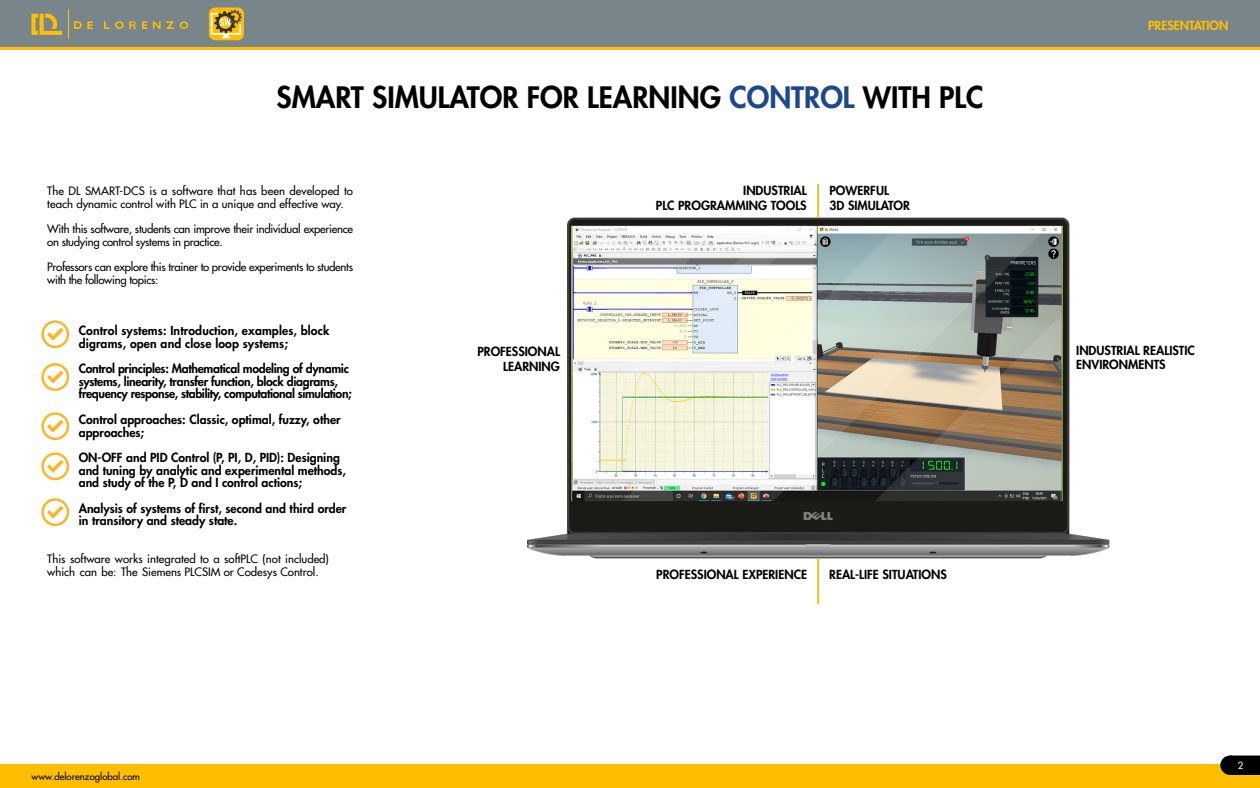
<style>
.page{position:relative;width:1260px;height:788px;background:#fff}
.page>*{position:absolute;margin:0;border:0;box-sizing:border-box;transform-origin:0 0}
.t1{font:800 28.88px "Futura";color:#000}
.t2{font:800 12.25px/12.7px "Futura";color:#000}
.t3{font:800 12.25px/12.7px "Futura";letter-spacing:-.025em;color:#000}
.t4{font:800 12.25px "Futura";color:#ffbf00}
.t5{font:500 11.38px/12.7px "Futura";letter-spacing:-.025em;color:#000}
.t6{font:500 11.38px/12.7px "Futura";letter-spacing:.01em;color:#000}
.t7{font:500 11.38px/12.7px "Futura";color:#000}
.t8{font:500 9.62px "Futura";color:#000}
.t9{font:500 9.62px "Futura";color:#fff}
.s1{color:#1d4989}
</style>
<div class="page">
<div style="left:0;top:764px;width:1260px;height:24px;background:#ffbf00"></div>
<div style="left:1230px;top:756px;width:30px;height:18px;background:#000"></div>
<div style="left:1230px;top:755px;width:30px;height:19px;border:1px solid #000"></div>
<div style="left:1221px;top:756px;width:18px;height:18px;background:#000;border-radius:50%"></div>
<div style="left:1220px;top:755px;width:20px;height:19px;border:1px solid #000;border-radius:50%"></div>
<div style="left:0;top:0;width:1260px;height:49px;background:#78858b"></div>
<hr style="left:0;top:48px;width:1260px;height:2px;background:#ffbf00">
<svg style="left:32px;top:14px;width:30px;height:21px"></svg>
<svg style="left:142px;top:21px;width:5px;height:8px"></svg>
<svg style="left:104px;top:21px;width:5px;height:8px"></svg>
<svg style="left:153px;top:21px;width:21px;height:8px"></svg>
<svg style="left:180px;top:21px;width:8px;height:8px"></svg>
<svg style="left:68px;top:10px;width:25px;height:29px"></svg>
<svg style="left:115px;top:21px;width:21px;height:8px"></svg>
<svg style="left:209px;top:8px;width:35px;height:32px"></svg>
<svg style="left:211px;top:10px;width:31px;height:28px"></svg>
<img style="left:527px;top:217px;width:583px;height:341px">
<svg style="left:41px;top:363px;width:28px;height:28px"></svg>
<svg style="left:41px;top:320px;width:28px;height:28px"></svg>
<svg style="left:41px;top:412px;width:28px;height:28px"></svg>
<svg style="left:41px;top:452px;width:28px;height:28px"></svg>
<svg style="left:41px;top:498px;width:28px;height:28px"></svg>
<hr style="left:817px;top:184px;width:2px;height:34px;background:#fbb800">
<hr style="left:817px;top:558px;width:2px;height:46px;background:#fbb800">
<h1 class="t1" style="left:276px;top:79px;width:709px">SMART SIMULATOR FOR LEARNING <span class="s1">CONTROL</span> WITH PLC</h1>
<p class="t6" style="left:47px;top:185px;width:307px">The DL SMART-DCS is a software that has been developed to teach dynamic control with PLC in a unique and effective way.</p>
<p class="t5" style="left:47px;top:223px;width:307px">With this software, students can improve their individual experience on studying control systems in practice.</p>
<p class="t5" style="left:47px;top:261px;width:307px">Professors can explore this trainer to provide experiments to students with the following topics:</p>
<p class="t2" style="left:79px;top:324px;width:252px">Control systems: Introduction, examples, block digrams, open and close loop systems;</p>
<p class="t3" style="left:79px;top:362px;width:275px">Control principles: Mathematical modeling of dynamic systems, linearity, transfer function, block diagrams, frequency response, stability, computational simulation;</p>
<p class="t2" style="left:79px;top:413px;width:263px">Control approaches: Classic, optimal, fuzzy, other approaches;</p>
<p class="t2" style="left:79px;top:451px;width:269px">ON-OFF and PID Control (P, PI, D, PID): Designing and tuning by analytic and experimental methods, and study of the P, D and I control actions;</p>
<p class="t2" style="left:79px;top:502px;width:269px">Analysis of systems of first, second and third order in transitory and steady state.</p>
<p class="t7" style="left:47px;top:553px;width:283px">This software works integrated to a softPLC (not included) which can be: The Siemens PLCSIM or Codesys Control.</p>
<p class="t8" style="left:32px;top:770px;width:110px">www.delorenzoglobal.com</p>
<p class="t2" style="left:477px;top:344px;width:84px;line-height:14.7px;text-align:right">PROFESSIONAL<br>LEARNING</p>
<p class="t2" style="left:656px;top:183px;width:152px;line-height:14.7px;text-align:right">INDUSTRIAL<br>PLC PROGRAMMING TOOLS</p>
<p class="t2" style="left:830px;top:183px;width:82px;line-height:14.7px">POWERFUL<br>3D SIMULATOR</p>
<p class="t2" style="left:656px;top:568px;width:152px">PROFESSIONAL EXPERIENCE</p>
<p class="t2" style="left:829px;top:568px;width:119px">REAL-LIFE SITUATIONS</p>
<p class="t4" style="left:1148px;top:18px;width:82px">PRESENTATION</p>
<p class="t2" style="left:1076px;top:343px;width:120px;line-height:14.7px">INDUSTRIAL REALISTIC<br>ENVIRONMENTS</p>
<p class="t9" style="left:1238px;top:759px;width:7px">2</p>
</div>
